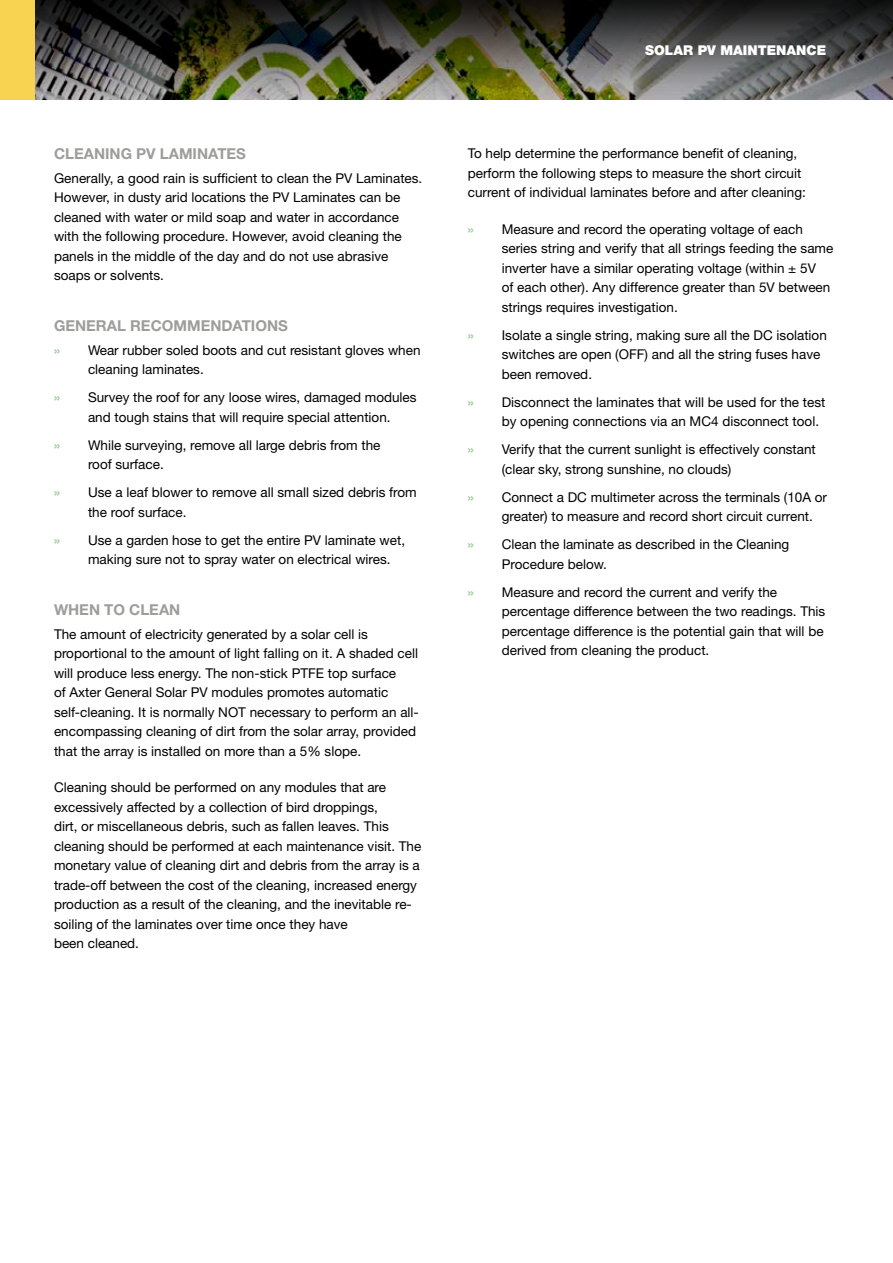
<style>
.page{position:relative;width:893px;height:1263px;background:#fff}
.page>*{position:absolute;margin:0;border:0;box-sizing:border-box;transform-origin:0 0}
.t1{font:700 15px "Helvetica Neue East A";color:#9d9d9c}
.t2{font:13.5px/19.5px "Helvetica Neue";color:#000}
.t3{font:900 13.5px "Helvetica Neue";color:#fff}
.s1{font-family:"Helvetica Neue East A";font-weight:700;color:#9dcd9a}
</style>
<div class="page">
<img style="left:34px;top:0;width:859px;height:99px">
<div style="left:0;top:0;width:34px;height:99px;background:#f8d352"></div>
<p class="t1" style="left:54px;top:144px;width:193px">CLEANING PV LAMINATES</p>
<p class="t2" style="left:54px;top:168px;width:370px">Generally, a good rain is sufficient to clean the PV Laminates.<br>However, in dusty arid locations the PV Laminates can be cleaned with water or mild soap and water in accordance with the following procedure. However, avoid cleaning the panels in the middle of the day and do not use abrasive soaps or solvents.</p>
<p class="t1" style="left:54px;top:317px;width:235px">GENERAL RECOMMENDATIONS</p>
<p class="t2" style="left:88px;top:340px;width:334px;text-indent:-34px"><span class="s1">»</span> Wear rubber soled boots and cut resistant gloves when cleaning laminates.</p>
<p class="t2" style="left:54px;top:388px;width:364px;text-align:center"><span class="s1">»</span> Survey the roof for any loose wires, damaged modules and tough stains that will require special attention.</p>
<p class="t2" style="left:88px;top:435px;width:294px;text-indent:-34px"><span class="s1">»</span> While surveying, remove all large debris from the roof surface.</p>
<p class="t2" style="left:88px;top:483px;width:330px;text-indent:-34px"><span class="s1">»</span> Use a leaf blower to remove all small sized debris from the roof surface.</p>
<p class="t2" style="left:88px;top:530px;width:319px;text-indent:-34px"><span class="s1">»</span> Use a garden hose to get the entire PV laminate wet, making sure not to spray water on electrical wires.</p>
<p class="t1" style="left:54px;top:601px;width:128px">WHEN TO CLEAN</p>
<p class="t2" style="left:54px;top:624px;width:366px">The amount of electricity generated by a solar cell is proportional to the amount of light falling on it. A shaded cell will produce less energy. The non-stick PTFE top surface<br>of Axter General Solar PV modules promotes automatic self-cleaning. It is normally NOT necessary to perform an all&shy;encompassing cleaning of dirt from the solar array, provided that the array is installed on more than a 5% slope.</p>
<p class="t2" style="left:54px;top:778px;width:369px">Cleaning should be performed on any modules that are excessively affected by a collection of bird droppings,<br>dirt, or miscellaneous debris, such as fallen leaves. This cleaning should be performed at each maintenance visit. The monetary value of cleaning dirt and debris from the array is a trade-off between the cost of the cleaning, increased energy production as a result of the cleaning, and the inevitable re&shy;soiling of the laminates over time once they have<br>been cleaned.</p>
<p class="t3" style="left:645px;top:42px;width:183px">SOLAR PV MAINTENANCE</p>
<p class="t2" style="left:468px;top:143px;width:340px">To help determine the performance benefit of cleaning, perform the following steps to measure the short circuit current of individual laminates before and after cleaning:</p>
<p class="t2" style="left:502px;top:219px;width:333px;text-indent:-34px"><span class="s1">»</span> Measure and record the operating voltage of each series string and verify that all strings feeding the same inverter have a similar operating voltage (within ± 5V<br>of each other). Any difference greater than 5V between strings requires investigation.</p>
<p class="t2" style="left:502px;top:325px;width:327px;text-indent:-34px"><span class="s1">»</span> Isolate a single string, making sure all the DC isolation switches are open (OFF) and all the string fuses have been removed.</p>
<p class="t2" style="left:502px;top:392px;width:325px;text-indent:-34px"><span class="s1">»</span> Disconnect the laminates that will be used for the test by opening connections via an MC4 disconnect tool.</p>
<p class="t2" style="left:502px;top:439px;width:316px;text-indent:-34px"><span class="s1">»</span> Verify that the current sunlight is effectively constant (clear sky, strong sunshine, no clouds)</p>
<p class="t2" style="left:502px;top:487px;width:327px;text-indent:-34px"><span class="s1">»</span> Connect a DC multimeter across the terminals (10A or greater) to measure and record short circuit current.</p>
<p class="t2" style="left:502px;top:534px;width:289px;text-indent:-34px"><span class="s1">»</span> Clean the laminate as described in the Cleaning<br>Procedure below.</p>
<p class="t2" style="left:502px;top:582px;width:325px;text-indent:-34px"><span class="s1">»</span> Measure and record the current and verify the percentage difference between the two readings. This percentage difference is the potential gain that will be derived from cleaning the product.</p>
</div>
